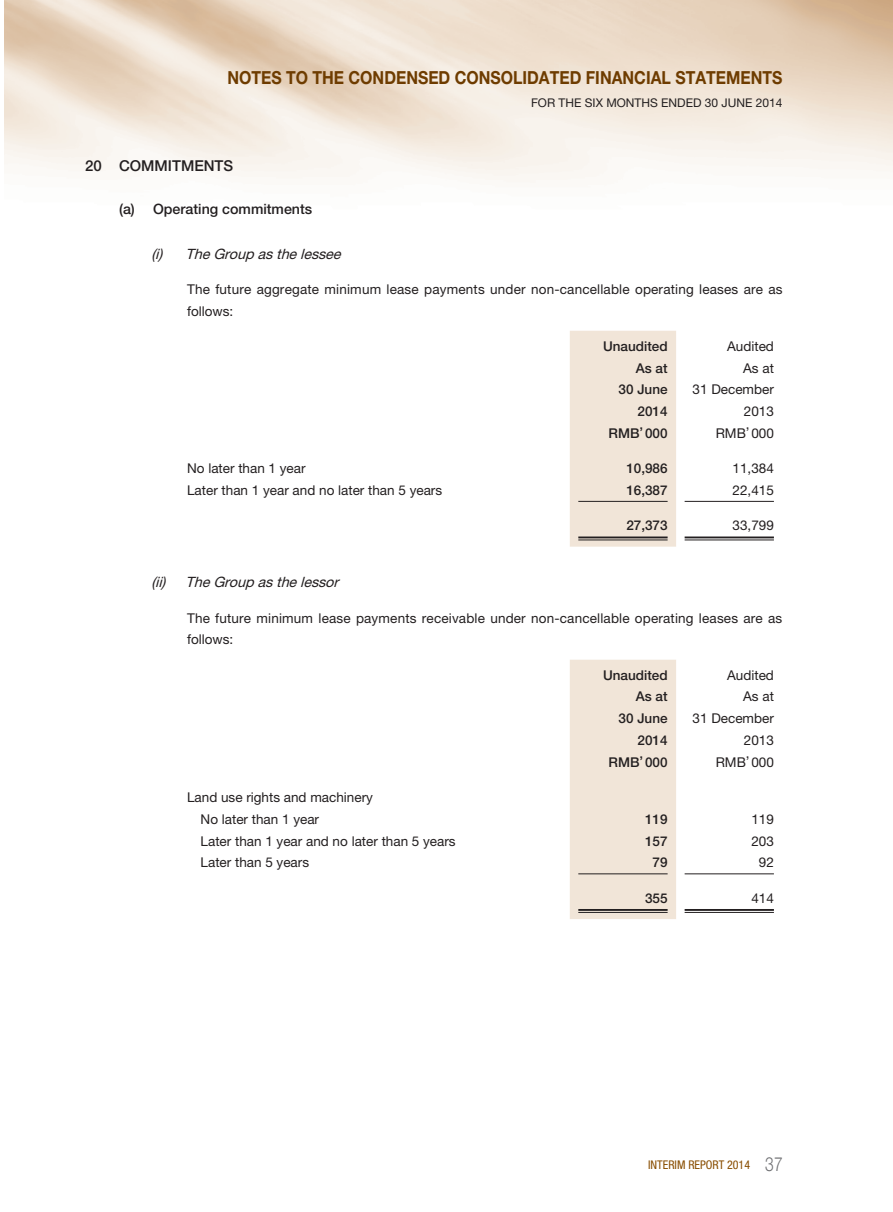
<style>
.page{position:relative;width:893px;height:1212px;background:#fff}
.page>*{position:absolute;margin:0;border:0;box-sizing:border-box;transform-origin:0 0}
.t1{font:700 18px "Helvetica Neue LT Std";color:#6e3c00;scale:.88 1}
._3__標題{font:500 15px "Helvetica Neue LT Std";color:#231f20}
._5__副副標題{font:italic 14.25px "Helvetica Neue LT Std";color:#231f20}
._4__副標題{font:500 14.25px "Helvetica Neue LT Std";color:#231f20}
._1__內文{font:13.5px/21.8px "Helvetica Neue LT Std";color:#231f20}
._1__內文-2{font:500 13.5px "Helvetica Neue LT Std";color:#231f20}
.t2{font:12px "Helvetica Neue LT Std";color:#231f20}
.t3{font:condensed 12px "Helvetica Neue LT Std";color:#884d00}
.s1{font-weight:300;font-stretch:normal;font-size:19.5px;color:#6c6d70}
</style>
<div class="page">
<div style="left:570px;top:331px;width:106px;height:216px;background:#f1e5d8"></div>
<hr style="left:578px;top:501px;width:90px;height:1px;background:#231f20">
<hr style="left:685px;top:501px;width:89px;height:1px;background:#231f20">
<hr style="left:578px;top:536px;width:90px;height:2px;background:#231f20">
<hr style="left:578px;top:540px;width:90px;height:1px;background:#231f20">
<hr style="left:685px;top:536px;width:89px;height:2px;background:#231f20">
<hr style="left:685px;top:540px;width:89px;height:1px;background:#231f20">
<div style="left:570px;top:660px;width:106px;height:259px;background:#f1e5d8"></div>
<hr style="left:578px;top:873px;width:90px;height:1px;background:#231f20">
<hr style="left:685px;top:873px;width:89px;height:1px;background:#231f20">
<hr style="left:578px;top:909px;width:90px;height:2px;background:#231f20">
<hr style="left:578px;top:912px;width:90px;height:1px;background:#231f20">
<hr style="left:685px;top:909px;width:89px;height:2px;background:#231f20">
<hr style="left:685px;top:912px;width:89px;height:1px;background:#231f20">
<h1 class="t1" style="left:227px;top:67px;width:632px">NOTES TO THE CONDENSED CONSOLIDATED FINANCIAL STATEMENTS</h1>
<p class="t2" style="left:531px;top:95px;width:253px">FOR THE SIX MONTHS ENDED 30 JUNE 2014</p>
<p class="_3__標題" style="left:85px;top:156px;width:150px">20 COMMITMENTS</p>
<p class="_4__副標題" style="left:119px;top:201px;width:195px">(a) Operating commitments</p>
<p class="_5__副副標題" style="left:152px;top:245px;width:195px">(i) The Group as the lessee</p>
<p class="_1__內文" style="left:187px;top:278px;width:597px">The future aggregate minimum lease payments under non-cancellable operating leases are as follows:</p>
<p class="_1__內文-2" style="left:603px;top:338px;width:66px">Unaudited</p>
<p class="_1__內文" style="left:727px;top:335px;width:48px">Audited</p>
<p class="_1__內文-2" style="left:636px;top:360px;width:33px">As at</p>
<p class="_1__內文" style="left:743px;top:357px;width:32px">As at</p>
<p class="_1__內文-2" style="left:619px;top:381px;width:51px">30 June</p>
<p class="_1__內文" style="left:693px;top:378px;width:83px">31 December</p>
<p class="_1__內文-2" style="left:638px;top:403px;width:32px">2014</p>
<p class="_1__內文" style="left:744px;top:400px;width:32px">2013</p>
<p class="_1__內文-2" style="left:609px;top:425px;width:60px">RMB’000</p>
<p class="_1__內文" style="left:716px;top:422px;width:60px">RMB’000</p>
<p class="_1__內文" style="left:187px;top:457px;width:120px">No later than 1 year</p>
<p class="_1__內文-2" style="left:626px;top:460px;width:43px">10,986</p>
<p class="_1__內文" style="left:733px;top:457px;width:43px">11,384</p>
<p class="_1__內文" style="left:187px;top:479px;width:257px">Later than 1 year and no later than 5 years</p>
<p class="_1__內文-2" style="left:626px;top:482px;width:43px">16,387</p>
<p class="_1__內文" style="left:733px;top:479px;width:43px">22,415</p>
<p class="_1__內文-2" style="left:626px;top:517px;width:43px">27,373</p>
<p class="_1__內文" style="left:733px;top:514px;width:43px">33,799</p>
<p class="_5__副副標題" style="left:152px;top:574px;width:193px">(ii) The Group as the lessor</p>
<p class="_1__內文" style="left:187px;top:607px;width:597px">The future minimum lease payments receivable under non-cancellable operating leases are as follows:</p>
<p class="_1__內文-2" style="left:603px;top:667px;width:66px">Unaudited</p>
<p class="_1__內文" style="left:727px;top:664px;width:48px">Audited</p>
<p class="_1__內文-2" style="left:636px;top:689px;width:33px">As at</p>
<p class="_1__內文" style="left:743px;top:686px;width:32px">As at</p>
<p class="_1__內文-2" style="left:619px;top:710px;width:51px">30 June</p>
<p class="_1__內文" style="left:693px;top:707px;width:83px">31 December</p>
<p class="_1__內文-2" style="left:638px;top:732px;width:32px">2014</p>
<p class="_1__內文" style="left:744px;top:729px;width:32px">2013</p>
<p class="_1__內文-2" style="left:609px;top:754px;width:60px">RMB’000</p>
<p class="_1__內文" style="left:716px;top:751px;width:60px">RMB’000</p>
<p class="_1__內文" style="left:187px;top:786px;width:187px">Land use rights and machinery</p>
<p class="_1__內文" style="left:201px;top:808px;width:120px">No later than 1 year</p>
<p class="_1__內文-2" style="left:645px;top:811px;width:24px">119</p>
<p class="_1__內文" style="left:751px;top:808px;width:24px">119</p>
<p class="_1__內文" style="left:201px;top:830px;width:257px">Later than 1 year and no later than 5 years</p>
<p class="_1__內文-2" style="left:645px;top:833px;width:24px">157</p>
<p class="_1__內文" style="left:751px;top:830px;width:24px">203</p>
<p class="_1__內文" style="left:201px;top:851px;width:110px">Later than 5 years</p>
<p class="_1__內文-2" style="left:653px;top:854px;width:17px">79</p>
<p class="_1__內文" style="left:759px;top:851px;width:17px">92</p>
<p class="_1__內文-2" style="left:645px;top:890px;width:24px">355</p>
<p class="_1__內文" style="left:751px;top:887px;width:24px">414</p>
<p class="t3" style="left:648px;top:1157px;width:136px">INTERIM REPORT 2014 <span class="s1">37</span></p>
</div>
